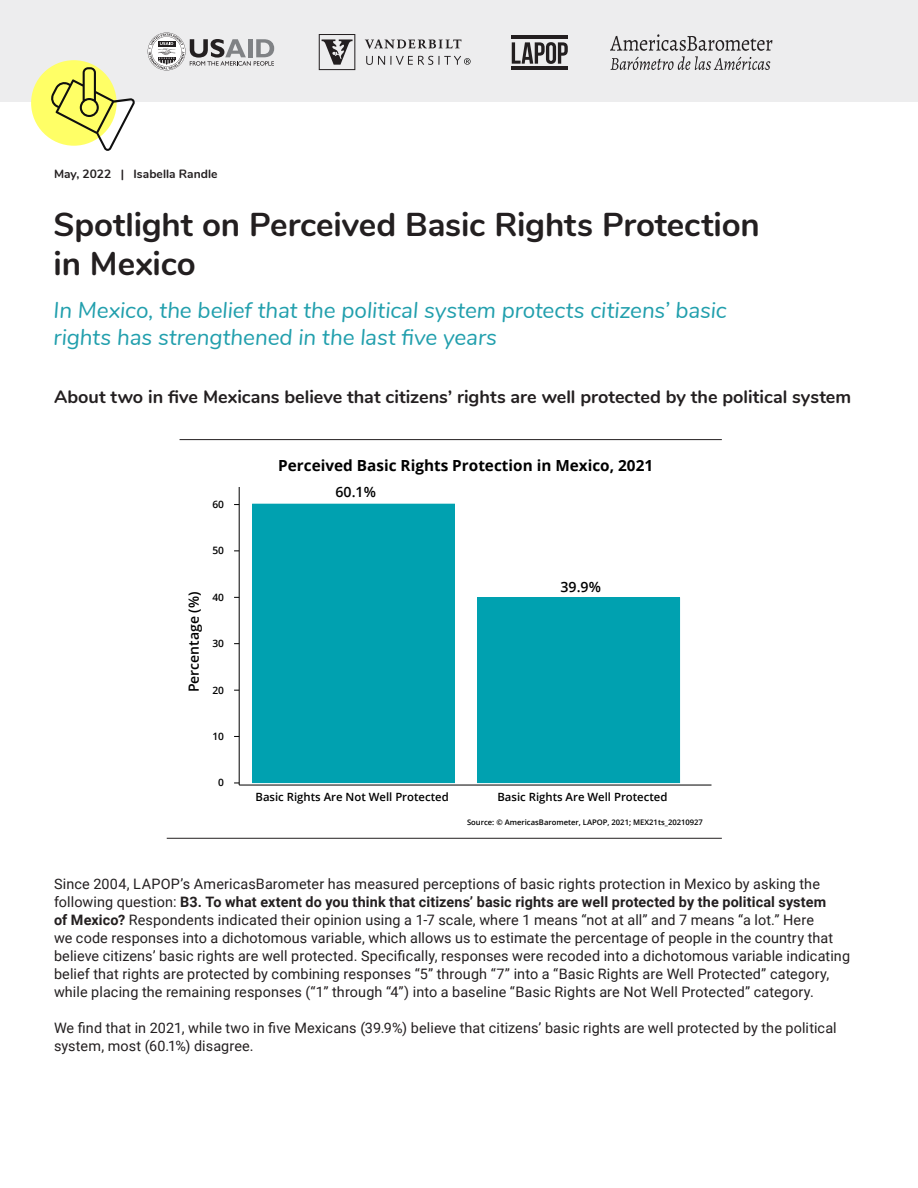
<style>
.page{position:relative;width:918px;height:1188px;background:#fff}
.page>*{position:absolute;margin:0;border:0;box-sizing:border-box;transform-origin:0 0}
.Up_Front_header_1{font:700 33px/39px "Nunito";letter-spacing:-.005em;color:#231f20}
.B_head_feature{font:italic 22.5px/27px "Nunito";letter-spacing:-.005em;color:#219fad}
.Up_Front__body{font:700 18px "Nunito";color:#231f20}
.t1{font:700 15.3px "Open Sans";color:#000}
.Up_Front__body-2{font:14.4px/18px "Roboto";letter-spacing:.005em;color:#231f20}
.t2{font:600 14.1px "Open Sans";color:#000}
.Up_Front__body-3{font:700 12px "Nunito";letter-spacing:.005em;color:#231f20}
.t3{font:600 11.4px "Open Sans";color:#000}
.t4{font:600 10.2px "Open Sans";color:#000}
.t5{font:600 7.65px "Open Sans";color:#000}
.s1{font-weight:700}
</style>
<div class="page">
<div style="left:0;top:0;width:918px;height:101px;background:#ededee"></div>
<div style="left:31px;top:60px;width:86px;height:86px;background:#ff6;border-radius:50%"></div>
<svg style="left:50px;top:67px;width:85px;height:84px"></svg>
<svg style="left:610px;top:34px;width:162px;height:36px"></svg>
<svg style="left:512px;top:42px;width:56px;height:22px"></svg>
<hr style="left:511px;top:67px;width:57px;height:3px;background:#231f20">
<hr style="left:511px;top:36px;width:57px;height:3px;background:#231f20">
<svg style="left:365px;top:39px;width:97px;height:10px"></svg>
<svg style="left:319px;top:34px;width:36px;height:36px"></svg>
<svg style="left:366px;top:56px;width:105px;height:9px"></svg>
<svg style="left:148px;top:33px;width:126px;height:37px"></svg>
<hr style="left:180px;top:439px;width:542px;height:1px;background:#231f20">
<hr style="left:167px;top:838px;width:555px;height:1px;background:#231f20">
<div style="left:252px;top:504px;width:203px;height:279px;background:#00a1b0"></div>
<div style="left:477px;top:598px;width:203px;height:185px;background:#00a1b0"></div>
<hr style="left:239px;top:487px;width:1px;height:298px;background:#000">
<hr style="left:239px;top:785px;width:473px;height:1px;background:#000">
<p class="Up_Front__body-3" style="left:54px;top:165px;width:165px">May, 2022 | Isabella Randle</p>
<p class="Up_Front_header_1" style="left:54px;top:203px;width:708px">Spotlight on Perceived Basic Rights Protection in Mexico</p>
<p class="B_head_feature" style="left:54px;top:296px;width:675px">In Mexico, the belief that the political system protects citizens’ basic rights has strengthened in the last five years</p>
<p class="Up_Front__body" style="left:54px;top:384px;width:799px">About two in five Mexicans believe that citizens’ rights are well protected by the political system</p>
<p class="t1" style="left:278px;top:454px;width:376px">Perceived Basic Rights Protection in Mexico, 2021</p>
<p class="t4" style="left:212px;top:497px;width:13px">60</p>
<p class="t4" style="left:212px;top:544px;width:13px">50</p>
<p class="t2" style="left:184px;top:692px;width:102px;rotate:-90deg">Percentage (%)</p>
<p class="t4" style="left:212px;top:590px;width:13px">40</p>
<p class="t4" style="left:212px;top:637px;width:13px">30</p>
<p class="t4" style="left:212px;top:683px;width:13px">20</p>
<p class="t4" style="left:212px;top:729px;width:13px">10</p>
<p class="t4" style="left:218px;top:776px;width:7px">0</p>
<p class="t2" style="left:336px;top:482px;width:42px">60.1%</p>
<p class="t2" style="left:561px;top:577px;width:42px">39.9%</p>
<p class="t3" style="left:256px;top:789px;width:195px">Basic Rights Are Not Well Protected</p>
<p class="t3" style="left:497px;top:789px;width:171px">Basic Rights Are Well Protected</p>
<p class="t5" style="left:467px;top:817px;width:237px">Source: © AmericasBarometer, LAPOP, 2021; MEX21ts_20210927</p>
<p class="Up_Front__body-2" style="left:54px;top:874px;width:798px">Since 2004, LAPOP’s AmericasBarometer has measured perceptions of basic rights protection in Mexico by asking the following question: <span class="s1">B3. To what extent do you think that citizens’ basic rights are well protected by the political system<br>of Mexico?</span> Respondents indicated their opinion using a 1-7 scale, where 1 means “not at all” and 7 means “a lot.” Here<br>we code responses into a dichotomous variable, which allows us to estimate the percentage of people in the country that believe citizens’ basic rights are well protected. Specifically, responses were recoded into a dichotomous variable indicating belief that rights are protected by combining responses “5” through “7” into a “Basic Rights are Well Protected” category, while placing the remaining responses (“1” through “4”) into a baseline “Basic Rights are Not Well Protected” category.</p>
<p class="Up_Front__body-2" style="left:54px;top:1018px;width:784px">We find that in 2021, while two in five Mexicans (39.9%) believe that citizens’ basic rights are well protected by the political system, most (60.1%) disagree.</p>
</div>
